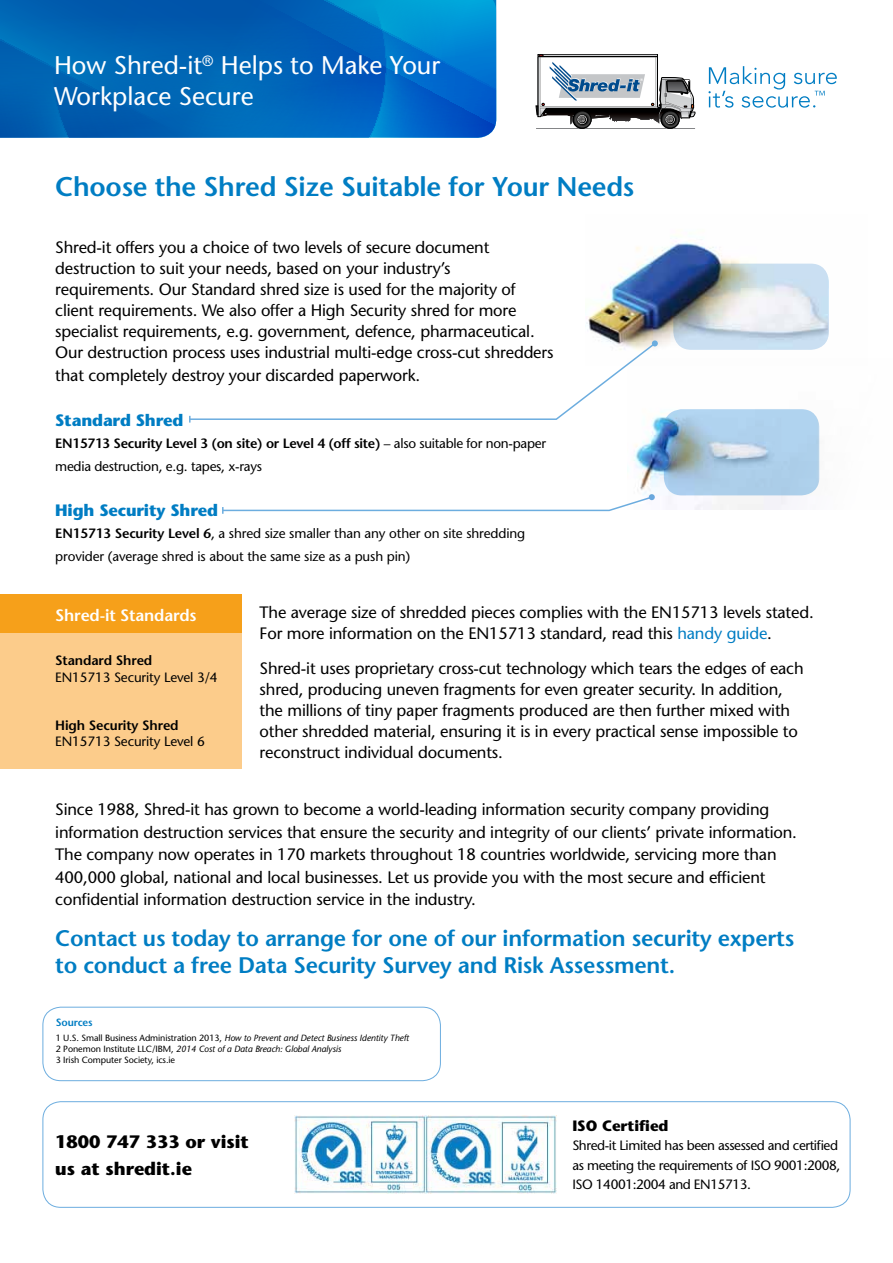
<style>
.page{position:relative;width:893px;height:1263px;background:#fff}
.page>*{position:absolute;margin:0;border:0;box-sizing:border-box;transform-origin:0 0}
.t1{font:600 27px "Stone Sans";letter-spacing:-.01em;color:#007dc3}
.t2{font:25.5px/30.6px "Stone Sans";color:#fff}
.t3{font:600 22.5px/27px "Stone Sans";letter-spacing:-.01em;color:#007dc3}
.t4{font:700 18px/27px "Stone Sans Std";color:#000}
.t5{font:16.5px/21px "Stone Sans";letter-spacing:-.01em;color:#000}
.t6{font:700 16.5px "Stone Sans";letter-spacing:-.01em;color:#007dc3}
.t7{font:600 16.5px "Stone Sans";letter-spacing:-.01em;color:#fff}
.t8{font:700 15px "Stone Sans Std";color:#000}
.t9{font:13.5px/22.5px "Stone Sans";letter-spacing:-.01em;color:#000}
.t10{font:500 13.5px/19.5px "Stone Sans Std";letter-spacing:-.03em;color:#000}
.t11{font:600 13.5px "Stone Sans";letter-spacing:-.01em;color:#000}
.t12{font:600 10.5px "Stone Sans";letter-spacing:-.01em;color:#007dc3}
.t13{font:9px/10.8px "Stone Sans";letter-spacing:-.01em;color:#000}
.s1{font-weight:600}
.s2{color:#007dc3}
.s3{font-style:italic}
</style>
<div class="page">
<img style="left:586px;top:240px;width:228px;height:106px">
<div style="left:43px;top:1007px;width:398px;height:74px;border:1px solid #6caddf;border-radius:18px"></div>
<div style="left:0;top:633px;width:242px;height:135px;background:#fccc8b"></div>
<div style="left:0;top:595px;width:242px;height:38px;background:#f6a01a"></div>
<img style="left:673px;top:264px;width:156px;height:86px">
<svg style="left:189px;top:340px;width:469px;height:83px"></svg>
<svg style="left:222px;top:504px;width:405px;height:10px"></svg>
<svg style="left:0;top:0;width:496px;height:138px;background:#0067bb"></svg>
<hr style="left:536px;top:128px;width:159px;height:1px;background:#6d6e71">
<svg style="left:573px;top:111px;width:18px;height:17px"></svg>
<div style="left:573px;top:111px;width:18px;height:17px;border:1px solid #000;border-radius:50%"></div>
<svg style="left:661px;top:111px;width:18px;height:17px"></svg>
<div style="left:661px;top:111px;width:18px;height:17px;border:1px solid #000;border-radius:50%"></div>
<svg style="left:708px;top:66px;width:129px;height:42px"></svg>
<svg style="left:536px;top:54px;width:160px;height:71px"></svg>
<img style="left:627px;top:359px;width:193px;height:151px">
<div style="left:43px;top:1101px;width:807px;height:107px;border:1px solid #6caddf;border-radius:18px"></div>
<img style="left:294px;top:1115px;width:262px;height:79px">
<h2 class="t2" style="left:54px;top:50px;width:388px">How Shred-it<sup>®</sup> Helps to Make Your<br>Workplace Secure</h2>
<h1 class="t1" style="left:55px;top:170px;width:581px">Choose the Shred Size Suitable for Your Needs</h1>
<p class="t5" style="left:55px;top:237px;width:500px">Shred-it offers you a choice of two levels of secure document destruction to suit your needs, based on your industry’s requirements. Our Standard shred size is used for the majority of client requirements. We also offer a High Security shred for more specialist requirements, e.g. government, defence, pharmaceutical.<br>Our destruction process uses industrial multi-edge cross-cut shredders</p>
<p class="t5" style="left:55px;top:365px;width:366px">that completely destroy your discarded paperwork.</p>
<p class="t6" style="left:55px;top:410px;width:130px">Standard Shred</p>
<p class="t9" style="left:55px;top:432px;width:492px"><span class="s1">EN15713 Security Level 3 (on site) or Level 4 (off site)</span> – also suitable for non-paper media destruction, e.g. tapes, x-rays</p>
<p class="t6" style="left:55px;top:500px;width:164px">High Security Shred</p>
<p class="t9" style="left:55px;top:522px;width:471px"><span class="s1">EN15713 Security Level 6</span>, a shred size smaller than any other on site shredding provider (average shred is about the same size as a push pin)</p>
<p class="t7" style="left:55px;top:605px;width:143px">Shred-it Standards</p>
<p class="t11" style="left:55px;top:652px;width:99px">Standard Shred</p>
<p class="t9" style="left:55px;top:666px;width:164px">EN15713 Security Level 3/4</p>
<p class="t11" style="left:55px;top:717px;width:125px">High Security Shred</p>
<p class="t9" style="left:55px;top:730px;width:151px">EN15713 Security Level 6</p>
<p class="t5" style="left:260px;top:602px;width:556px">The average size of shredded pieces complies with the EN15713 levels stated.<br>For more information on the EN15713 standard, read this <span class="s2">handy guide</span>.</p>
<p class="t5" style="left:260px;top:657px;width:546px">Shred-it uses proprietary cross-cut technology which tears the edges of each shred, producing uneven fragments for even greater security. In addition, the millions of tiny paper fragments produced are then further mixed with other shredded material, ensuring it is in every practical sense impossible to reconstruct individual documents.</p>
<p class="t5" style="left:55px;top:798px;width:743px;line-height:22.5px">Since 1988, Shred-it has grown to become a world-leading information security company providing information destruction services that ensure the security and integrity of our clients’ private information.<br>The company now operates in 170 markets throughout 18 countries worldwide, servicing more than 400,000 global, national and local businesses. Let us provide you with the most secure and efficient confidential information destruction service in the industry.</p>
<h3 class="t3" style="left:55px;top:924px;width:741px">Contact us today to arrange for one of our information security experts to conduct a free Data Security Survey and Risk Assessment.</h3>
<p class="t12" style="left:56px;top:1016px;width:39px">Sources</p>
<p class="t13" style="left:56px;top:1032px;width:355px">1 U.S. Small Business Administration 2013, <span class="s3">How to Prevent and Detect Business Identity Theft<br></span>2 Ponemon Institute LLC/IBM, <span class="s3">2014 Cost of a Data Breach: Global Analysis<br></span>3 Irish Computer Society, ics.ie</p>
<p class="t4" style="left:55px;top:1128px;width:195px">1800 747 333 or visit us at shredit.ie</p>
<p class="t8" style="left:572px;top:1116px;width:98px">ISO Certified</p>
<p class="t10" style="left:572px;top:1136px;width:269px">Shred-it Limited has been assessed and certified as meeting the requirements of ISO 9001:2008,<br>ISO 14001:2004 and EN15713.</p>
</div>
